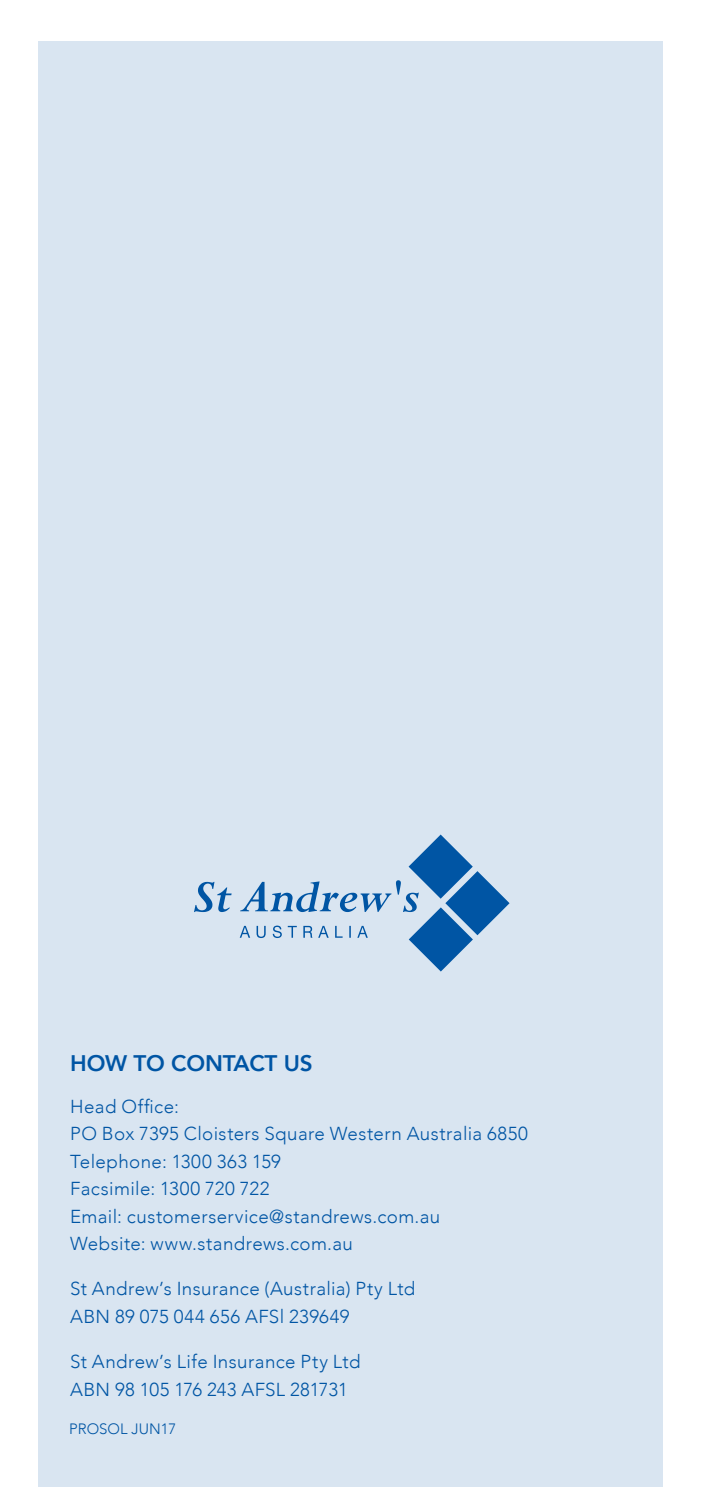
<style>
.page{position:relative;width:701px;height:1487px;background:#fff}
.page>*{position:absolute;margin:0;border:0;box-sizing:border-box;transform-origin:0 0}
.t1{font:800 22.5px "Avenir";letter-spacing:-.01em;color:#0055a4}
.Back_page{font:300 18.75px "Avenir";letter-spacing:.02em;color:#0055a4}
.t2{font:300 15px "Avenir";color:#0055a4}
</style>
<div class="page">
<div style="left:38px;top:42px;width:624px;height:1445px;background:#d9e5f1"></div>
<svg style="left:194px;top:882px;width:37px;height:30px"></svg>
<svg style="left:239px;top:835px;width:270px;height:136px"></svg>
<h1 class="t1" style="left:70px;top:1046px;width:244px">HOW TO CONTACT US</h1>
<p class="Back_page" style="left:70px;top:1095px;width:110px">Head Office:</p>
<p class="Back_page" style="left:70px;top:1123px;width:459px">PO Box 7395 Cloisters Square Western Australia 6850</p>
<p class="Back_page" style="left:70px;top:1150px;width:212px">Telephone: 1300 363 159</p>
<p class="Back_page" style="left:70px;top:1178px;width:201px">Facsimile: 1300 720 722</p>
<p class="Back_page" style="left:70px;top:1205px;width:371px">Email: customerservice@standrews.com.au</p>
<p class="Back_page" style="left:70px;top:1233px;width:284px">Website: www.standrews.com.au</p>
<p class="Back_page" style="left:70px;top:1278px;width:346px">St Andrew’s Insurance (Australia) Pty Ltd</p>
<p class="Back_page" style="left:70px;top:1305px;width:280px">ABN 89 075 044 656 AFSl 239649</p>
<p class="Back_page" style="left:70px;top:1351px;width:291px">St Andrew’s Life Insurance Pty Ltd</p>
<p class="Back_page" style="left:70px;top:1378px;width:279px">ABN 98 105 176 243 AFSL 281731</p>
<h2 class="t2" style="left:69px;top:1420px;width:109px">PROSOL JUN17</h2>
</div>
